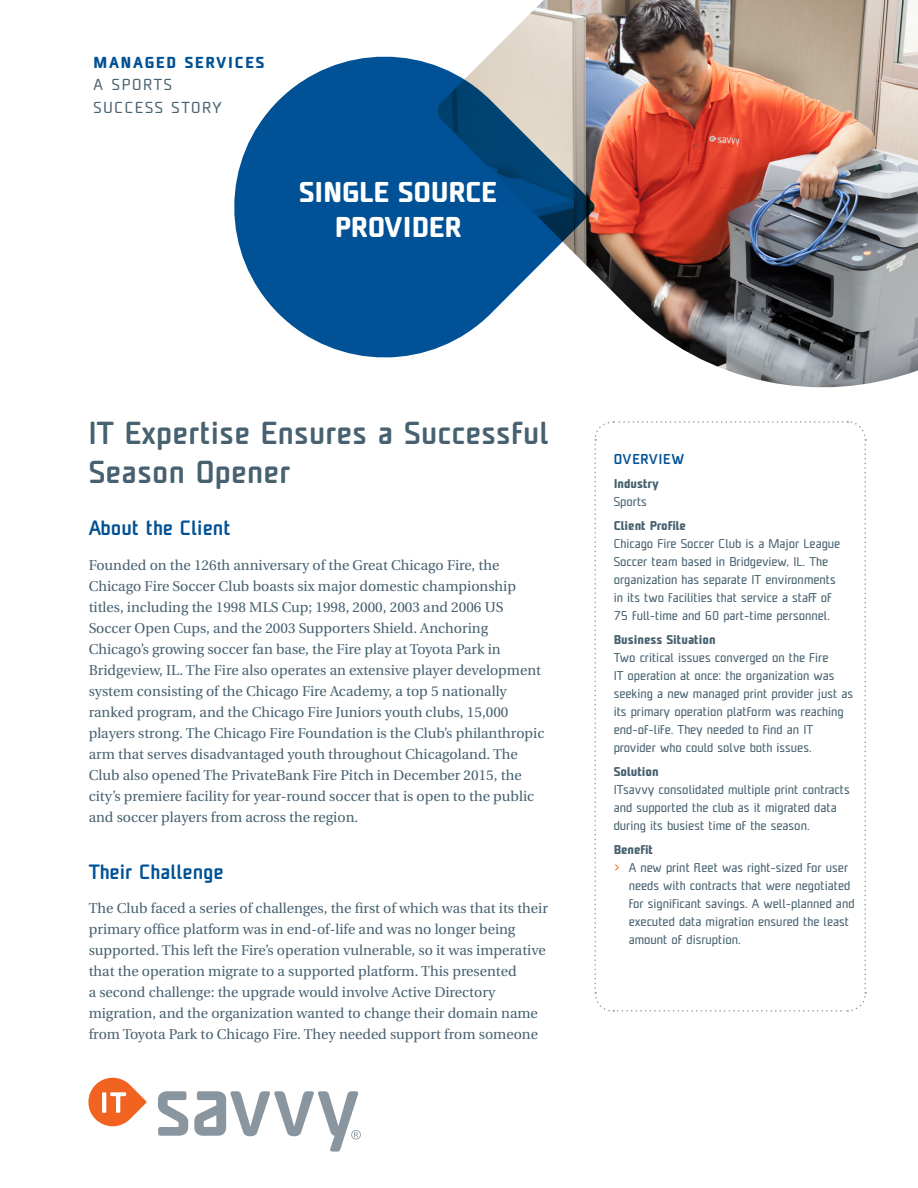
<style>
.page{position:relative;width:918px;height:1188px;background:#fff}
.page>*{position:absolute;margin:0;border:0;box-sizing:border-box;transform-origin:0 0}
.t1{font:500 30px/39px "Unicod Sans";letter-spacing:.01em;color:#476170}
.t2{font:700 27px/35.1px "Unicod Sans";color:#fff;text-align:center}
.t3{font:500 19.5px "Unicod Sans";color:#005195}
.t4{font:15px/22.5px "Unicod Sans";letter-spacing:.12em;color:#4a6170}
.t5{font:700 15px "Unicod Sans";letter-spacing:.12em;color:#005195}
.t6{font:14.25px/21px "Utopia";color:#476170}
.t7{font:500 13.5px "Unicod Sans";letter-spacing:.06em;color:#005195}
.t8{font:12px/18px "Unicod Sans";color:#476170}
.t9{font:700 12px "Unicod Sans";color:#476170}
.s1{color:#ff6303}
</style>
<div class="page">
<svg style="left:594px;top:421px;width:273px;height:591px"></svg>
<img style="left:489px;top:0;width:429px;height:388px">
<svg style="left:234px;top:55px;width:361px;height:304px;fill:#005195"></svg>
<svg style="left:88px;top:1078px;width:59px;height:49px"></svg>
<svg style="left:158px;top:1091px;width:30px;height:45px"></svg>
<svg style="left:194px;top:1091px;width:167px;height:61px"></svg>
<p class="t5" style="left:94px;top:52px;width:172px">MANAGED SERVICES</p>
<p class="t4" style="left:94px;top:73px;width:130px">A SPORTS<br>SUCCESS STORY</p>
<h2 class="t2" style="left:299px;top:173px;width:199px">SINGLE SOURCE<br>PROVIDER</h2>
<h1 class="t1" style="left:89px;top:412px;width:462px">IT Expertise Ensures a Successful<br>Season Opener</h1>
<h3 class="t3" style="left:89px;top:515px;width:143px">About the Client</h3>
<p class="t6" style="left:89px;top:555px;width:457px">Founded on the 126th anniversary of the Great Chicago Fire, the Chicago Fire Soccer Club boasts six major domestic championship titles, including the 1998 MLS Cup; 1998, 2000, 2003 and 2006 US Soccer Open Cups, and the 2003 Supporters Shield. Anchoring Chicago’s growing soccer fan base, the Fire play at Toyota Park in Bridgeview, IL. The Fire also operates an extensive player development system consisting of the Chicago Fire Academy, a top 5 nationally ranked program, and the Chicago Fire Juniors youth clubs, 15,000 players strong. The Chicago Fire Foundation is the Club’s philanthropic arm that serves disadvantaged youth throughout Chicagoland. The Club also opened The PrivateBank Fire Pitch in December 2015, the city’s premiere facility for year-round soccer that is open to the public and soccer players from across the region.</p>
<h3 class="t3" style="left:89px;top:858px;width:137px">Their Challenge</h3>
<p class="t6" style="left:89px;top:898px;width:461px">The Club faced a series of challenges, the first of which was that its their primary office platform was in end-of-life and was no longer being supported. This left the Fire’s operation vulnerable, so it was imperative that the operation migrate to a supported platform. This presented<br>a second challenge: the upgrade would involve Active Directory migration, and the organization wanted to change their domain name from Toyota Park to Chicago Fire. They needed support from someone</p>
<p class="t7" style="left:614px;top:450px;width:72px">OVERVIEW</p>
<p class="t9" style="left:614px;top:475px;width:47px">Industry</p>
<p class="t8" style="left:614px;top:492px;width:35px">Sports</p>
<p class="t9" style="left:614px;top:517px;width:74px">Client Profile</p>
<p class="t8" style="left:614px;top:534px;width:228px">Chicago Fire Soccer Club is a Major League Soccer team based in Bridgeview, IL. The organization has separate IT environments in its two facilities that service a staff of 75 full-time and 60 part-time personnel.</p>
<p class="t9" style="left:614px;top:631px;width:103px">Business Situation</p>
<p class="t8" style="left:614px;top:648px;width:241px">Two critical issues converged on the Fire<br>IT operation at once: the organization was seeking a new managed print provider just as its primary operation platform was reaching end-of-life. They needed to find an IT provider who could solve both issues.</p>
<p class="t9" style="left:614px;top:763px;width:47px">Solution</p>
<p class="t8" style="left:614px;top:780px;width:237px">ITsavvy consolidated multiple print contracts and supported the club as it migrated data during its busiest time of the season.</p>
<p class="t9" style="left:614px;top:841px;width:41px">Benefit</p>
<p class="t8" style="left:614px;top:858px;width:236px"><span class="s1">&gt;</span> A new print fleet was right-sized for user</p>
<p class="t8" style="left:629px;top:876px;width:223px">needs with contracts that were negotiated</p>
<p class="t8" style="left:629px;top:894px;width:227px">for significant savings. A well-planned and</p>
<p class="t8" style="left:629px;top:912px;width:222px">executed data migration ensured the least</p>
<p class="t8" style="left:629px;top:930px;width:114px">amount of disruption.</p>
</div>
